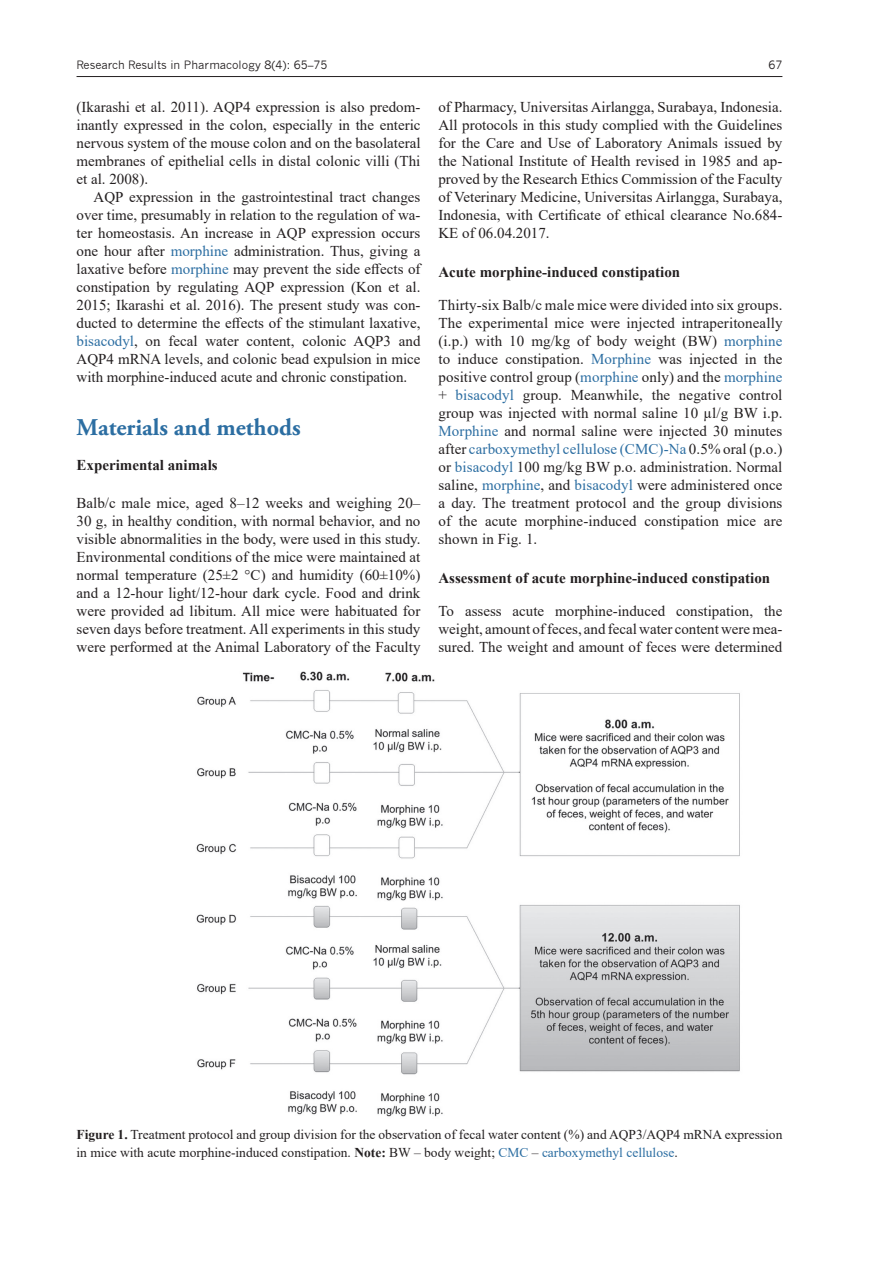
<style>
.page{position:relative;width:893px;height:1263px;background:#fff}
.page>*{position:absolute;margin:0;border:0;box-sizing:border-box;transform-origin:0 0}
.t1{font:700 24px "Adobe Garamond Pro";color:#2c6ea2}
.t2{font:15px/18px "Times New Roman";color:#231f20;text-align:justify}
.t3{font:700 15px "Times New Roman";color:#231f20}
.t4{font:13.5px/18px "Times New Roman";color:#231f20}
.t5{font:11.25px "News Gothic";color:#231f20}
.s1{color:#2c6ea2}
.s2{font-weight:700}
</style>
<div class="page">
<hr style="left:77px;top:76px;width:705px;height:1px;background:#231f20">
<img style="left:196px;top:672px;width:544px;height:445px">
<p class="t5" style="left:77px;top:58px;width:252px">Research Results in Pharmacology 8(4): 65–75</p>
<p class="t5" style="left:768px;top:58px;width:16px">67</p>
<p class="t2" style="left:77px;top:97px;width:345px">(Ikarashi et al. 2011). AQP4 expression is also predom&shy;inantly expressed in the colon, especially in the enteric nervous system of the mouse colon and on the basolateral membranes of epithelial cells in distal colonic villi (Thi et al. 2008).</p>
<p class="t2" style="left:77px;top:187px;width:345px;text-indent:17px">AQP expression in the gastrointestinal tract changes over time, presumably in relation to the regulation of wa&shy;ter homeostasis. An increase in AQP expression occurs one hour after <span class="s1">morphine</span> administration. Thus, giving a laxative before <span class="s1">morphine</span> may prevent the side effects of constipation by regulating AQP expression (Kon et al.<br>2015; Ikarashi et al. 2016). The present study was con&shy;ducted to determine the effects of the stimulant laxative, <span class="s1">bisacodyl</span>, on fecal water content, colonic AQP3 and AQP4 mRNA levels, and colonic bead expulsion in mice with morphine-induced acute and chronic constipation.</p>
<h1 class="t1" style="left:77px;top:414px;width:226px">Materials and methods</h1>
<p class="t3" style="left:77px;top:454px;width:143px">Experimental animals</p>
<p class="t2" style="left:77px;top:493px;width:345px">Balb/c male mice, aged 8–12 weeks and weighing 20– 30 g, in healthy condition, with normal behavior, and no visible abnormalities in the body, were used in this study.<br>Environmental conditions of the mice were maintained at normal temperature (25±2 °C) and humidity (60±10%) and a 12-hour light/12-hour dark cycle. Food and drink were provided ad libitum. All mice were habituated for seven days before treatment. All experiments in this study were performed at the Animal Laboratory of the Faculty</p>
<p class="t2" style="left:438px;top:97px;width:345px">of Pharmacy, Universitas Airlangga, Surabaya, Indonesia.<br>All protocols in this study complied with the Guidelines for the Care and Use of Laboratory Animals issued by the National Institute of Health revised in 1985 and ap&shy;proved by the Research Ethics Commission of the Faculty of Veterinary Medicine, Universitas Airlangga, Surabaya, Indonesia, with Certificate of ethical clearance No.684- KE of 06.04.2017.</p>
<p class="t3" style="left:438px;top:261px;width:243px">Acute morphine-induced constipation</p>
<p class="t2" style="left:438px;top:295px;width:345px">Thirty-six Balb/c male mice were divided into six groups.<br>The experimental mice were injected intraperitoneally (i.p.) with 10 mg/kg of body weight (BW) <span class="s1">morphine </span>to induce constipation. <span class="s1">Morphine</span> was injected in the positive control group (<span class="s1">morphine</span> only) and the <span class="s1">morphine </span>+ <span class="s1">bisacodyl</span> group. Meanwhile, the negative control group was injected with normal saline 10 µl/g BW i.p.<br><span class="s1">Morphine</span> and normal saline were injected 30 minutes after <span class="s1">carboxymethyl cellulose (CMC)-Na</span> 0.5% oral (p.o.) or <span class="s1">bisacodyl</span> 100 mg/kg BW p.o. administration. Normal saline, <span class="s1">morphine</span>, and <span class="s1">bisacodyl</span> were administered once a day. The treatment protocol and the group divisions of the acute morphine-induced constipation mice are shown in Fig. 1.</p>
<p class="t3" style="left:438px;top:567px;width:333px">Assessment of acute morphine-induced constipation</p>
<p class="t2" style="left:438px;top:601px;width:345px">To assess acute morphine-induced constipation, the weight, amount of feces, and fecal water content were mea&shy;sured. The weight and amount of feces were determined</p>
<p class="t4" style="left:77px;top:1125px;width:707px"><span class="s2">Figure 1.</span> Treatment protocol and group division for the observation of fecal water content (%) and AQP3/AQP4 mRNA expression in mice with acute morphine-induced constipation. <span class="s2">Note:</span> BW – body weight; <span class="s1">CMC</span> – <span class="s1">carboxymethyl cellulose</span>.</p>
</div>
